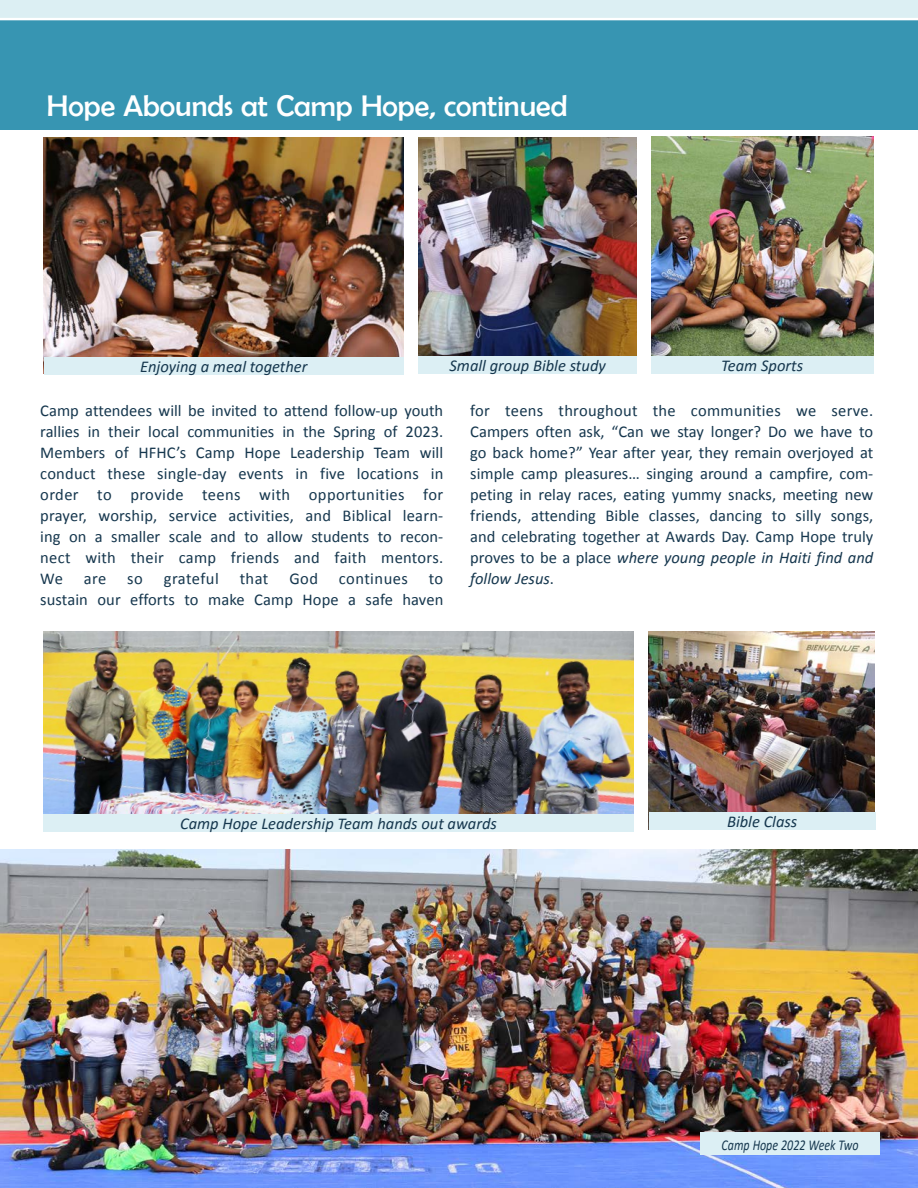
<style>
.page{position:relative;width:918px;height:1188px;background:#fff}
.page>*{position:absolute;margin:0;border:0;box-sizing:border-box;transform-origin:0 0}
.Intro_Paragraph{font:30px "Berlin Sans FB";color:#fff}
.Text{font:16.5px/21px "Calibri";letter-spacing:.005em;color:#16374e;text-align:justify}
.t1{font:italic 16.5px "Calibri";color:#16374e}
.Text-2{font:16.5px "Calibri";letter-spacing:.03em;color:#16374e}
.sidebar{font:italic 15px "Calibri";color:#16374e;scale:.8 1}
.s1{font-style:italic}
</style>
<div class="page">
<svg style="left:0;top:0;width:918px;height:130px;background:#51a3bc"></svg>
<img style="left:44px;top:137px;width:360px;height:220px">
<img style="left:0;top:849px;width:918px;height:339px">
<img style="left:418px;top:137px;width:219px;height:219px">
<img style="left:43px;top:632px;width:591px;height:182px">
<img style="left:649px;top:632px;width:226px;height:180px">
<img style="left:651px;top:137px;width:222px;height:219px">
<div style="left:700px;top:1133px;width:180px;height:22px;background:#dceff4"></div>
<div style="left:44px;top:357px;width:360px;height:18px;background:#dceff4"></div>
<div style="left:418px;top:356px;width:219px;height:18px;background:#dceff4"></div>
<div style="left:43px;top:814px;width:591px;height:17px;background:#dceff4"></div>
<div style="left:651px;top:356px;width:222px;height:18px;background:#dceff4"></div>
<div style="left:649px;top:812px;width:227px;height:18px;background:#dceff4"></div>
<p class="Intro_Paragraph" style="left:47px;top:89px;width:522px">Hope Abounds at Camp Hope, continued</p>
<p class="t1" style="left:140px;top:355px;width:169px">Enjoying a meal together</p>
<p class="t1" style="left:450px;top:354px;width:158px">Small group Bible study</p>
<p class="t1" style="left:721px;top:354px;width:83px">Team Sports</p>
<p class="Text" style="left:40px;top:400px;width:405px">Camp attendees will be invited to attend follow-up youth rallies in their local communities in the Spring of 2023.<br>Members of HFHC’s Camp Hope Leadership Team will conduct these single-day events in five locations in order to provide teens with opportunities for prayer, worship, service activities, and Biblical learn&shy;ing on a smaller scale and to allow students to recon&shy;nect with their camp friends and faith mentors.<br>We</p>
<p class="Text" style="left:84px;top:568px;width:24px">are</p>
<p class="Text" style="left:127px;top:568px;width:17px">so</p>
<p class="Text" style="left:164px;top:568px;width:57px">grateful</p>
<p class="Text" style="left:240px;top:568px;width:30px">that</p>
<p class="Text" style="left:289px;top:568px;width:30px">God</p>
<p class="Text-2" style="left:339px;top:568px;width:71px">continues</p>
<p class="Text" style="left:40px;top:568px;width:405px;text-align:right">to<br>sustain our efforts to make Camp Hope a safe haven</p>
<p class="Text" style="left:470px;top:400px;width:405px">for teens throughout the communities we serve.<br>Campers often ask, “Can we stay longer? Do we have to go back home?” Year after year, they remain overjoyed at simple camp pleasures… singing around a campfire, com&shy;peting in relay races, eating yummy snacks, meeting new friends, attending Bible classes, dancing to silly songs, and celebrating together at Awards Day. Camp Hope truly proves to be a place <span class="s1">where young people in Haiti find and follow Jesus</span>.</p>
<p class="t1" style="left:180px;top:812px;width:318px">Camp Hope Leadership Team hands out awards</p>
<p class="t1" style="left:727px;top:811px;width:72px">Bible Class</p>
<p class="sidebar" style="left:722px;top:1134px;width:173px">Camp Hope 2022 Week Two</p>
</div>
